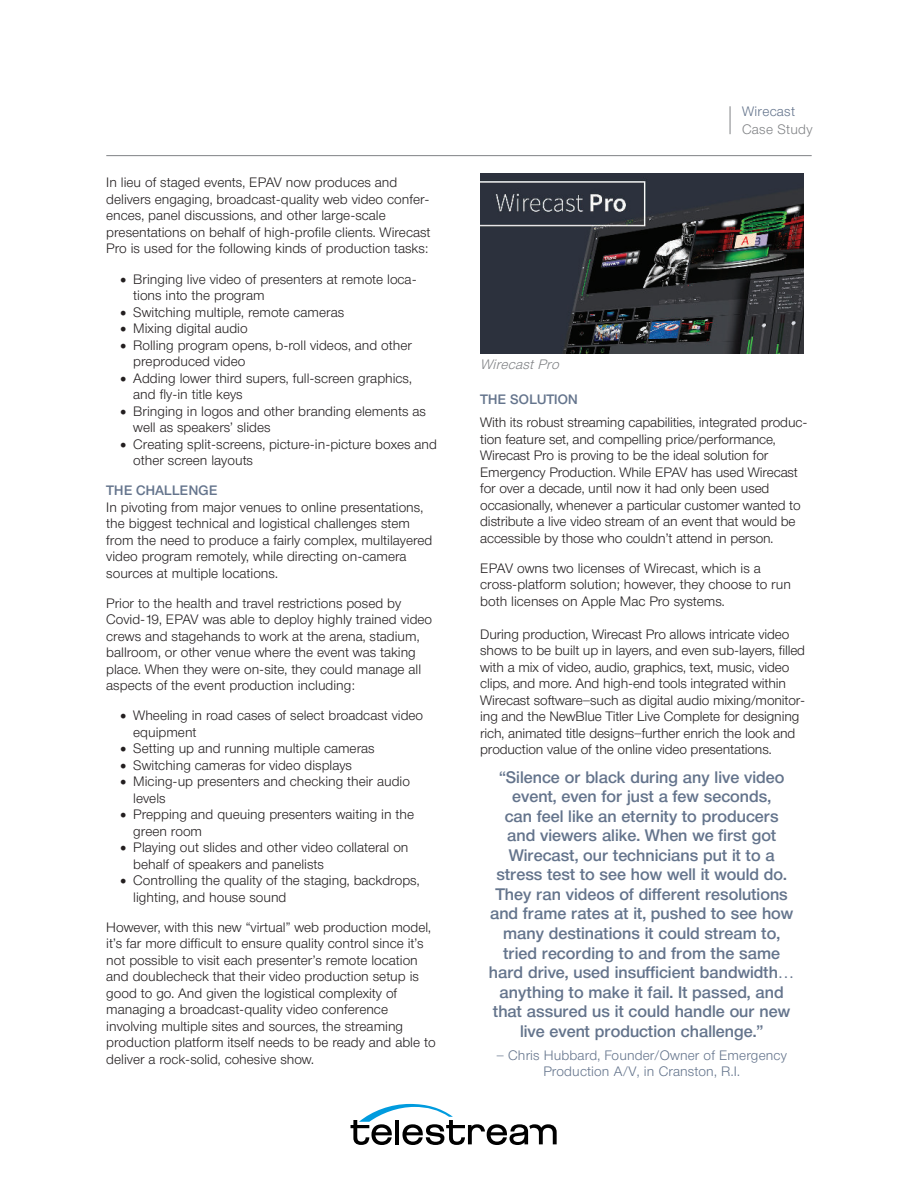
<style>
.page{position:relative;width:918px;height:1188px;background:#fff}
.page>*{position:absolute;margin:0;border:0;box-sizing:border-box;transform-origin:0 0}
.t1{font:500 16.5px/19.5px "Neue Helvetica BQ";color:#64748c;text-align:center}
.t2{font:300 13.5px/16.5px "Neue Helvetica BQ";color:#231f20}
.t3{font:300 13.5px/16.2px "Neue Helvetica BQ";letter-spacing:.01em;color:#64748c;text-align:center}
.t4{font:500 13.5px "Neue Helvetica BQ";letter-spacing:.02em;color:#64748c}
.t5{font:italic 300 13.5px "Neue Helvetica BQ";color:#808285}
.t6{font:300 13.5px "Neue Helvetica BQ";letter-spacing:.02em;color:#808285}
.s1{font-family:"Minion Pro";font-weight:400;font-size:18px}
</style>
<div class="page">
<svg style="left:351px;top:1104px;width:206px;height:41px"></svg>
<img style="left:480px;top:173px;width:323px;height:181px">
<hr style="left:106px;top:155px;width:706px;height:1px;background:#808285">
<svg style="left:730px;top:106px;width:1px;height:28px"></svg>
<p class="t2" style="left:106px;top:176px;width:326px">In lieu of staged events, EPAV now produces and delivers engaging, broadcast-quality web video confer&shy;ences, panel discussions, and other large-scale presentations on behalf of high-profile clients. Wirecast Pro is used for the following kinds of production tasks:</p>
<p class="t2" style="left:133px;top:272px;width:285px;text-indent:-14px"><span class="s1">•</span> Bringing live video of presenters at remote loca&shy;tions into the program</p>
<p class="t2" style="left:120px;top:305px;width:226px"><span class="s1">•</span> Switching multiple, remote cameras</p>
<p class="t2" style="left:120px;top:321px;width:129px"><span class="s1">•</span> Mixing digital audio</p>
<p class="t2" style="left:133px;top:338px;width:280px;text-indent:-14px"><span class="s1">•</span> Rolling program opens, b-roll videos, and other preproduced video</p>
<p class="t2" style="left:133px;top:371px;width:280px;text-indent:-14px"><span class="s1">•</span> Adding lower third supers, full-screen graphics, and fly-in title keys</p>
<p class="t2" style="left:133px;top:404px;width:294px;text-indent:-14px"><span class="s1">•</span> Bringing in logos and other branding elements as well as speakers’ slides</p>
<p class="t2" style="left:133px;top:437px;width:305px;text-indent:-14px"><span class="s1">•</span> Creating split-screens, picture-in-picture boxes and other screen layouts</p>
<p class="t4" style="left:106px;top:485px;width:113px">THE CHALLENGE</p>
<p class="t2" style="left:106px;top:500px;width:328px">In pivoting from major venues to online presentations, the biggest technical and logistical challenges stem from the need to produce a fairly complex, multilayered video program remotely, while directing on-camera sources at multiple locations.</p>
<p class="t2" style="left:106px;top:596px;width:327px">Prior to the health and travel restrictions posed by Covid-19, EPAV was able to deploy highly trained video crews and stagehands to work at the arena, stadium, ballroom, or other venue where the event was taking place. When they were on-site, they could manage all aspects of the event production including:</p>
<p class="t2" style="left:133px;top:708px;width:291px;text-indent:-14px"><span class="s1">•</span> Wheeling in road cases of select broadcast video equipment</p>
<p class="t2" style="left:120px;top:741px;width:256px"><span class="s1">•</span> Setting up and running multiple cameras</p>
<p class="t2" style="left:120px;top:758px;width:234px"><span class="s1">•</span> Switching cameras for video displays</p>
<p class="t2" style="left:133px;top:774px;width:278px;text-indent:-14px"><span class="s1">•</span> Micing-up presenters and checking their audio levels</p>
<p class="t2" style="left:133px;top:807px;width:282px;text-indent:-14px"><span class="s1">•</span> Prepping and queuing presenters waiting in the green room</p>
<p class="t2" style="left:133px;top:840px;width:277px;text-indent:-14px"><span class="s1">•</span> Playing out slides and other video collateral on behalf of speakers and panelists</p>
<p class="t2" style="left:133px;top:873px;width:288px;text-indent:-14px"><span class="s1">•</span> Controlling the quality of the staging, backdrops, lighting, and house sound</p>
<p class="t2" style="left:106px;top:920px;width:331px">However, with this new “virtual” web production model, it’s far more difficult to ensure quality control since it’s not possible to visit each presenter’s remote location and doublecheck that their video production setup is good to go. And given the logistical complexity of managing a broadcast-quality video conference involving multiple sites and sources, the streaming production platform itself needs to be ready and able to deliver a rock-solid, cohesive show.</p>
<p class="t5" style="left:480px;top:359px;width:83px">Wirecast Pro</p>
<p class="t3" style="left:742px;top:104px;width:54px">Wirecast</p>
<p class="t6" style="left:742px;top:124px;width:72px">Case Study</p>
<p class="t4" style="left:480px;top:394px;width:99px">THE SOLUTION</p>
<p class="t2" style="left:480px;top:415px;width:329px">With its robust streaming capabilities, integrated produc&shy;tion feature set, and compelling price/performance, Wirecast Pro is proving to be the ideal solution for Emergency Production. While EPAV has used Wirecast for over a decade, until now it had only been used occasionally, whenever a particular customer wanted to distribute a live video stream of an event that would be accessible by those who couldn’t attend in person.</p>
<p class="t2" style="left:480px;top:561px;width:312px">EPAV owns two licenses of Wirecast, which is a cross-platform solution; however, they choose to run both licenses on Apple Mac Pro systems.</p>
<p class="t2" style="left:480px;top:627px;width:327px">During production, Wirecast Pro allows intricate video shows to be built up in layers, and even sub-layers, filled with a mix of video, audio, graphics, text, music, video clips, and more. And high-end tools integrated within Wirecast software—such as digital audio mixing/monitor&shy;ing and the NewBlue Titler Live Complete for designing rich, animated title designs—further enrich the look and production value of the online video presentations.</p>
<p class="t1" style="left:489px;top:769px;width:307px">“Silence or black during any live video event, even for just a few seconds,<br>can feel like an eternity to producers and viewers alike. When we first got Wirecast, our technicians put it to a stress test to see how well it would do.<br>They ran videos of different resolutions and frame rates at it, pushed to see how many destinations it could stream to, tried recording to and from the same hard drive, used insufficient bandwidth… anything to make it fail. It passed, and that assured us it could handle our new live event production challenge.”</p>
<p class="t3" style="left:496px;top:1048px;width:292px">— Chris Hubbard, Founder/Owner of Emergency<br>Production A/V, in Cranston, R.I.</p>
</div>
